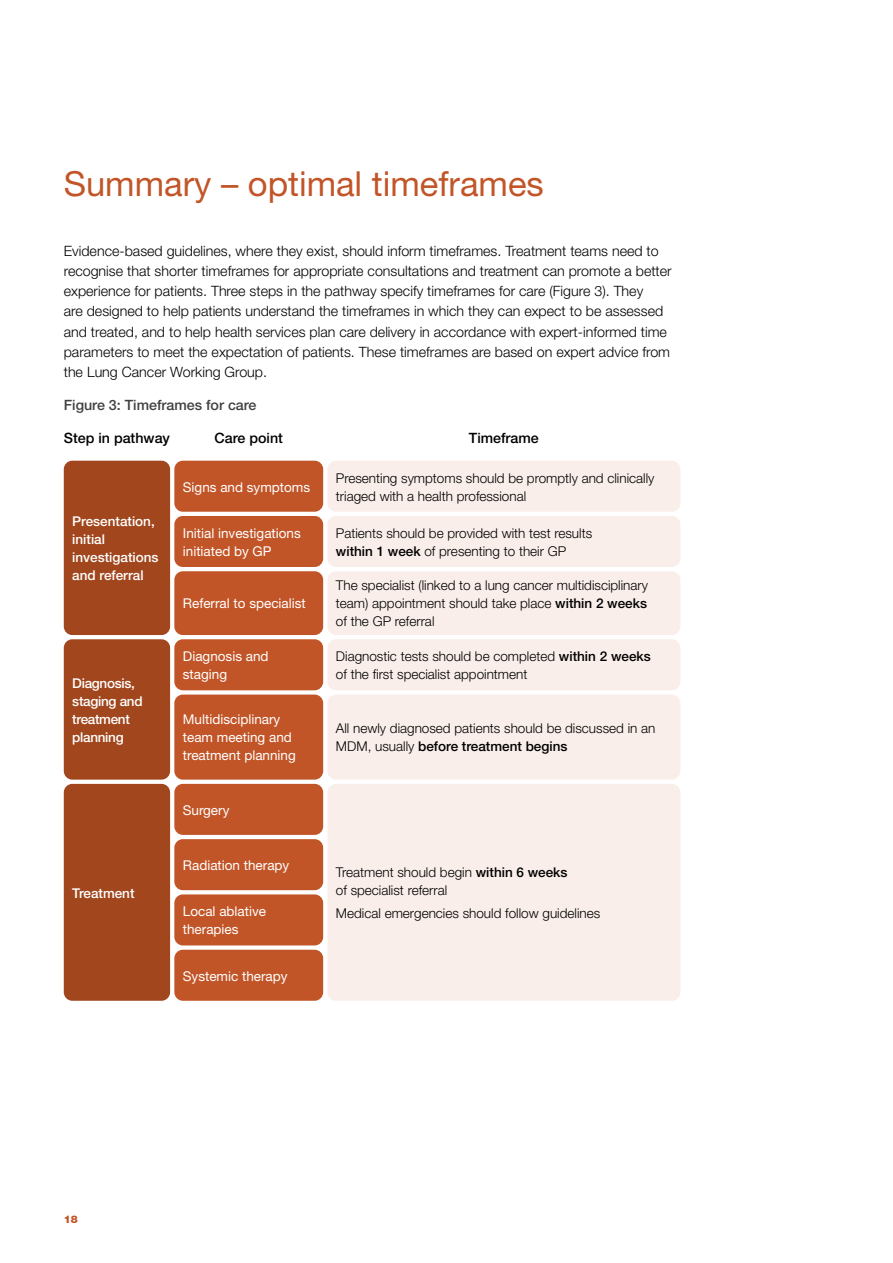
<style>
.page{position:relative;width:893px;height:1263px;background:#fff}
.page>*{position:absolute;margin:0;border:0;box-sizing:border-box;transform-origin:0 0}
.t1{font:34.5px "Helvetica Neue LT";color:#c25528}
.t2{font:300 14.25px/20.2px "Helvetica Neue LT";color:#000}
.t3{font:500 14.25px "Helvetica Neue LT";color:#000}
.t4{font:500 14.25px "Helvetica Neue LT";color:#414042}
.t5{font:300 13.5px/18px "Helvetica Neue LT";color:#000}
.t6{font:13.5px/18px "Helvetica Neue LT";color:#fff}
.t7{font:500 13.5px/18px "Helvetica Neue LT";color:#fff}
.t8{font:500 13.5px/18px "Helvetica Neue LT";letter-spacing:-.02em;color:#fff}
.t9{font:900 10.5px "Helvetica Neue LT";color:#c25528}
.s1{font-weight:500}
</style>
<div class="page">
<div style="left:174px;top:784px;width:149px;height:51px;background:#c25528;border-radius:9px"></div>
<div style="left:174px;top:461px;width:149px;height:51px;background:#c25528;border-radius:9px"></div>
<div style="left:64px;top:461px;width:106px;height:174px;background:#a1461d;border-radius:9px"></div>
<div style="left:327px;top:461px;width:353px;height:51px;background:#f9eeea;border-radius:9px"></div>
<div style="left:174px;top:516px;width:149px;height:51px;background:#c25528;border-radius:9px"></div>
<div style="left:174px;top:571px;width:149px;height:64px;background:#c25528;border-radius:9px"></div>
<div style="left:327px;top:516px;width:353px;height:51px;background:#f9eeea;border-radius:9px"></div>
<div style="left:327px;top:571px;width:353px;height:64px;background:#f9eeea;border-radius:9px"></div>
<div style="left:174px;top:639px;width:149px;height:51px;background:#c25528;border-radius:9px"></div>
<div style="left:174px;top:694px;width:149px;height:86px;background:#c25528;border-radius:9px"></div>
<div style="left:64px;top:639px;width:106px;height:141px;background:#a1461d;border-radius:9px"></div>
<div style="left:327px;top:639px;width:353px;height:51px;background:#f9eeea;border-radius:9px"></div>
<div style="left:327px;top:694px;width:353px;height:86px;background:#f9eeea;border-radius:9px"></div>
<div style="left:174px;top:839px;width:149px;height:51px;background:#c25528;border-radius:9px"></div>
<div style="left:174px;top:894px;width:149px;height:51px;background:#c25528;border-radius:9px"></div>
<div style="left:174px;top:950px;width:149px;height:51px;background:#c25528;border-radius:9px"></div>
<div style="left:64px;top:784px;width:106px;height:217px;background:#a1461d;border-radius:9px"></div>
<div style="left:327px;top:784px;width:353px;height:217px;background:#f9eeea;border-radius:9px"></div>
<h1 class="t1" style="left:64px;top:163px;width:481px">Summary – optimal timeframes</h1>
<p class="t2" style="left:64px;top:240px;width:609px">Evidence-based guidelines, where they exist, should inform timeframes. Treatment teams need to recognise that shorter timeframes for appropriate consultations and treatment can promote a better experience for patients. Three steps in the pathway specify timeframes for care (Figure 3). They<br>are designed to help patients understand the timeframes in which they can expect to be assessed and treated, and to help health services plan care delivery in accordance with expert-informed time parameters to meet the expectation of patients. These timeframes are based on expert advice from the Lung Cancer Working Group.</p>
<p class="t4" style="left:64px;top:397px;width:194px">Figure 3: Timeframes for care</p>
<p class="t3" style="left:64px;top:429px;width:108px">Step in pathway</p>
<p class="t3" style="left:215px;top:429px;width:70px">Care point</p>
<p class="t3" style="left:469px;top:429px;width:71px">Timeframe</p>
<p class="t7" style="left:72px;top:512px;width:88px">Presentation, initial investigations and referral</p>
<p class="t8" style="left:72px;top:674px;width:72px">Diagnosis, staging and treatment planning</p>
<p class="t7" style="left:72px;top:884px;width:64px">Treatment</p>
<p class="t6" style="left:183px;top:477px;width:129px">Signs and symptoms</p>
<p class="t6" style="left:183px;top:524px;width:120px">Initial investigations initiated by GP</p>
<p class="t6" style="left:183px;top:594px;width:124px">Referral to specialist</p>
<p class="t6" style="left:183px;top:647px;width:87px">Diagnosis and staging</p>
<p class="t6" style="left:183px;top:710px;width:115px">Multidisciplinary team meeting and treatment planning</p>
<p class="t6" style="left:183px;top:801px;width:48px">Surgery</p>
<p class="t6" style="left:183px;top:856px;width:108px">Radiation therapy</p>
<p class="t6" style="left:183px;top:902px;width:85px">Local ablative therapies</p>
<p class="t6" style="left:183px;top:966px;width:106px">Systemic therapy</p>
<p class="t5" style="left:336px;top:468px;width:320px">Presenting symptoms should be promptly and clinically triaged with a health professional</p>
<p class="t5" style="left:336px;top:524px;width:258px">Patients should be provided with test results <span class="s1">within 1 week</span> of presenting to their GP</p>
<p class="t5" style="left:336px;top:576px;width:314px;text-align:justify">The specialist (linked to a lung cancer multidisciplinary team) appointment should take place <span class="s1">within 2 weeks </span>of the GP referral</p>
<p class="t5" style="left:336px;top:647px;width:316px">Diagnostic tests should be completed <span class="s1">within 2 weeks </span>of the first specialist appointment</p>
<p class="t5" style="left:336px;top:719px;width:321px">All newly diagnosed patients should be discussed in an<br>MDM, usually <span class="s1">before treatment begins</span></p>
<p class="t5" style="left:336px;top:863px;width:233px">Treatment should begin <span class="s1">within 6 weeks </span>of specialist referral</p>
<p class="t5" style="left:336px;top:904px;width:266px">Medical emergencies should follow guidelines</p>
<p class="t9" style="left:64px;top:1212px;width:16px">18</p>
</div>
